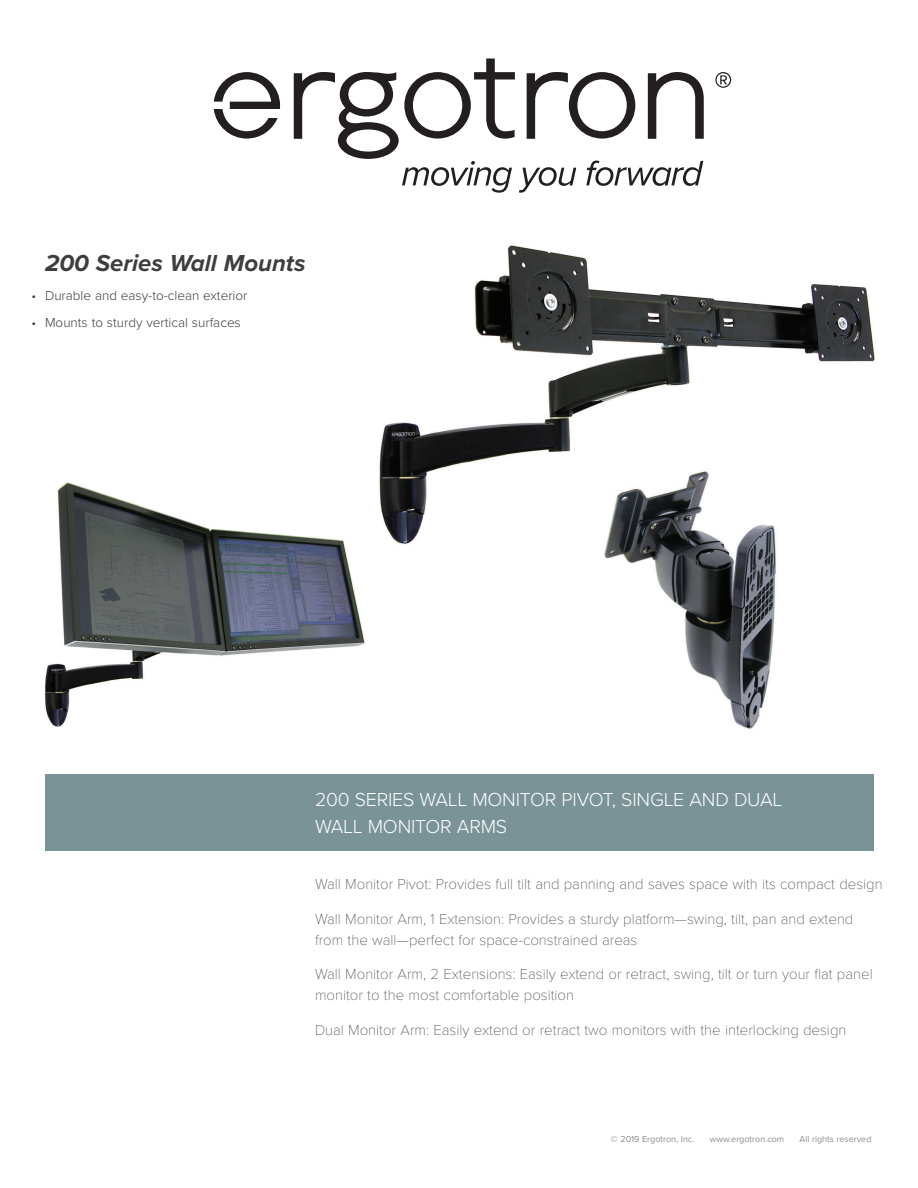
<style>
.page{position:relative;width:918px;height:1188px;background:#fff}
.page>*{position:absolute;margin:0;border:0;box-sizing:border-box;transform-origin:0 0}
.t1{font:italic 700 24px "Proxima Nova";color:#3e3e3f}
.t2{font:300 19.5px/27px "Proxima Nova";letter-spacing:-.01em;color:#fff}
.t3{font:100 15px/21px "Proxima Nova T";color:#3e3e3f}
.t4{font:300 13.5px "Proxima Nova";color:#3e3e3f}
.t5{font:9px "Proxima Nova";color:#8a8c8f}
</style>
<div class="page">
<img style="left:379px;top:245px;width:497px;height:300px">
<img style="left:570px;top:459px;width:279px;height:270px">
<div style="left:45px;top:774px;width:828px;height:76px;background:#7a9397"></div>
<svg style="left:715px;top:72px;width:16px;height:16px"></svg>
<svg style="left:214px;top:72px;width:66px;height:67px"></svg>
<svg style="left:294px;top:58px;width:410px;height:135px"></svg>
<img style="left:44px;top:482px;width:321px;height:245px">
<h1 class="t1" style="left:45px;top:253px;width:262px">200 Series Wall Mounts</h1>
<p class="t4" style="left:32px;top:290px;width:217px">• Durable and easy-to-clean exterior</p>
<p class="t4" style="left:32px;top:317px;width:211px">• Mounts to sturdy vertical surfaces</p>
<h2 class="t2" style="left:315px;top:788px;width:469px">200 SERIES WALL MONITOR PIVOT, SINGLE AND DUAL<br>WALL MONITOR ARMS</h2>
<p class="t3" style="left:315px;top:875px;width:569px">Wall Monitor Pivot: Provides full tilt and panning and saves space with its compact design</p>
<p class="t3" style="left:315px;top:909px;width:540px">Wall Monitor Arm, 1 Extension: Provides a sturdy platform—swing, tilt, pan and extend from the wall —perfect for space-constrained areas</p>
<p class="t3" style="left:315px;top:965px;width:559px">Wall Monitor Arm, 2 Extensions: Easily extend or retract, swing, tilt or turn your flat panel monitor to the most comfortable position</p>
<p class="t3" style="left:315px;top:1020px;width:533px">Dual Monitor Arm: Easily extend or retract two monitors with the interlocking design</p>
<p class="t5" style="left:611px;top:1135px;width:85px">© 2019 Ergotron, Inc.</p>
<p class="t5" style="left:710px;top:1135px;width:76px">www.ergotron.com</p>
<p class="t5" style="left:800px;top:1135px;width:73px">All rights reserved</p>
</div>
